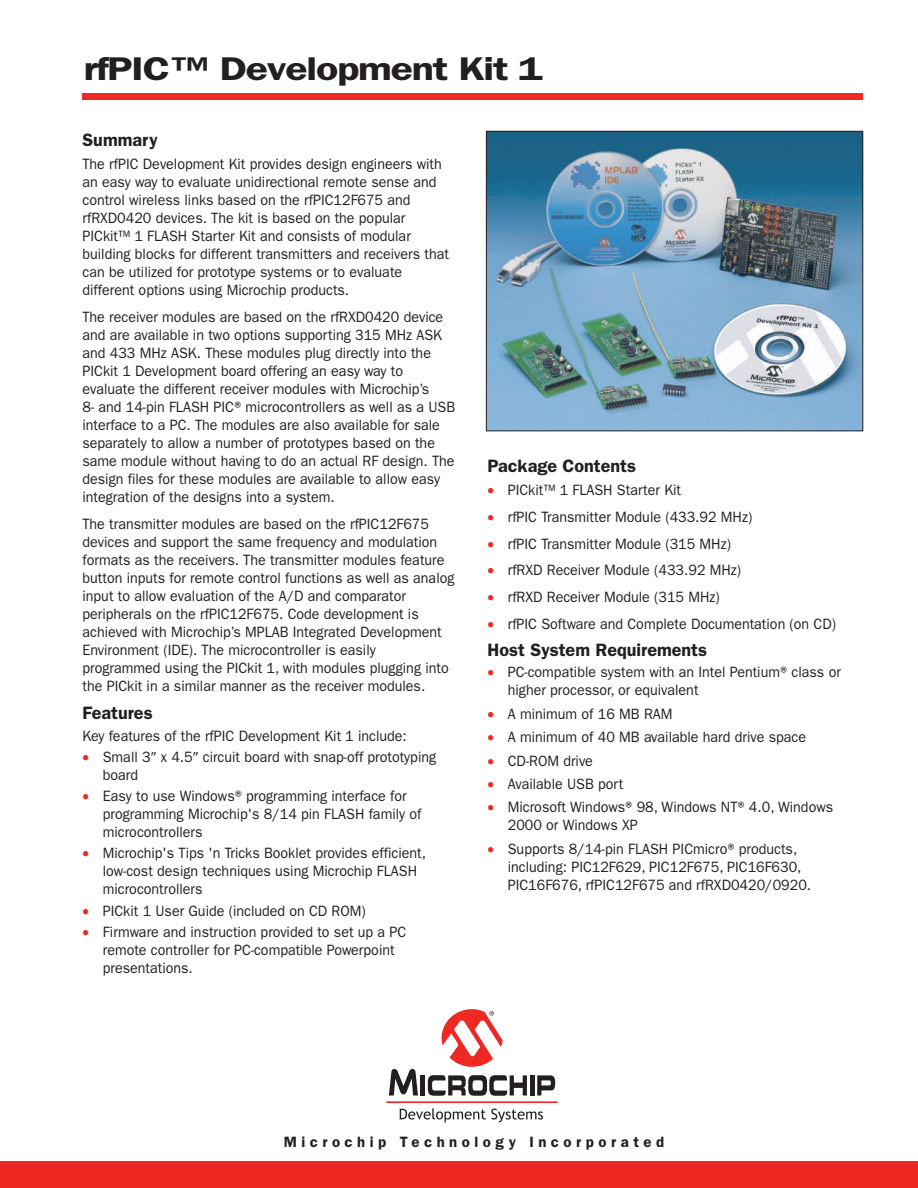
<style>
.page{position:relative;width:918px;height:1188px;background:#fff}
.page>*{position:absolute;margin:0;border:0;box-sizing:border-box;transform-origin:0 0}
.t1{font:600 33px "Franklin Gothic";letter-spacing:-.03em;color:#231f20;scale:1.25 1}
.t2{font:600 18px "Franklin Gothic";color:#231f20}
.t3{font:15px/18px "Franklin Gothic";color:#231f20;scale:.95 1}
.t4{font:600 15px "Franklin Gothic";letter-spacing:.3em;color:#231f20}
.s1{color:#ee2823}
</style>
<div class="page">
<div style="left:0;top:1161px;width:918px;height:27px;background:#ee2823"></div>
<hr style="left:386px;top:1101px;width:172px;height:2px;background:#ee2823">
<svg style="left:389px;top:1069px;width:29px;height:27px"></svg>
<hr style="left:421px;top:1075px;width:4px;height:20px;background:#231f20">
<div style="left:530px;top:1075px;width:5px;height:20px;background:#231f20"></div>
<svg style="left:537px;top:1075px;width:18px;height:20px"></svg>
<svg style="left:428px;top:1075px;width:99px;height:21px"></svg>
<svg style="left:442px;top:1009px;width:61px;height:58px"></svg>
<svg style="left:400px;top:1108px;width:143px;height:14px"></svg>
<img style="left:488px;top:133px;width:373px;height:296px">
<div style="left:486px;top:131px;width:377px;height:300px;border:1px solid #231f20"></div>
<div style="left:82px;top:93px;width:780px;height:7px;background:#ee2823"></div>
<h1 class="t1" style="left:83px;top:50px;width:369px">rfPIC™ Development Kit 1</h1>
<p class="t2" style="left:82px;top:129px;width:77px">Summary</p>
<p class="t3" style="left:82px;top:155px;width:387px">The rfPIC Development Kit provides design engineers with an easy way to evaluate unidirectional remote sense and control wireless links based on the rfPIC12F675 and rfRXD0420 devices. The kit is based on the popular PICkit™ 1 FLASH Starter Kit and consists of modular building blocks for different transmitters and receivers that can be utilized for prototype systems or to evaluate different options using Microchip products.</p>
<p class="t3" style="left:82px;top:308px;width:394px">The receiver modules are based on the rfRXD0420 device and are available in two options supporting 315 MHz ASK and 433 MHz ASK. These modules plug directly into the PICkit 1 Development board offering an easy way to evaluate the different receiver modules with Microchip’s<br>8- and 14-pin FLASH PIC®microcontrollers as well as a USB interface to a PC. The modules are also available for sale separately to allow a number of prototypes based on the same module without having to do an actual RF design. The design files for these modules are available to allow easy integration of the designs into a system.</p>
<p class="t3" style="left:82px;top:515px;width:393px">The transmitter modules are based on the rfPIC12F675 devices and support the same frequency and modulation formats as the receivers. The transmitter modules feature button inputs for remote control functions as well as analog input to allow evaluation of the A/D and comparator peripherals on the rfPIC12F675. Code development is achieved with Microchip’s MPLAB Integrated Development Environment (IDE). The microcontroller is easily programmed using the PICkit 1, with modules plugging into the PICkit in a similar manner as the receiver modules.</p>
<p class="t2" style="left:82px;top:703px;width:72px">Features</p>
<p class="t3" style="left:82px;top:727px;width:343px">Key features of the rfPIC Development Kit 1 include:</p>
<p class="t3" style="left:103px;top:748px;width:352px;text-indent:-20px"><span class="s1">•</span> Small 3 x 4.5 circuit board with snap-off prototyping board</p>
<p class="t3" style="left:103px;top:787px;width:337px;text-indent:-20px"><span class="s1">•</span> Easy to use Windows®programming interface for programming Microchip's 8/14 pin FLASH family of microcontrollers</p>
<p class="t3" style="left:103px;top:844px;width:342px;text-indent:-20px"><span class="s1">•</span> Microchip's Tips 'n Tricks Booklet provides efficient, low-cost design techniques using Microchip FLASH microcontrollers</p>
<p class="t3" style="left:82px;top:902px;width:300px"><span class="s1">•</span> PICkit 1 User Guide (included on CD ROM)</p>
<p class="t3" style="left:103px;top:923px;width:321px;text-indent:-20px"><span class="s1">•</span> Firmware and instruction provided to set up a PC remote controller for PC-compatible Powerpoint presentations.</p>
<p class="t2" style="left:488px;top:455px;width:150px">Package Contents</p>
<p class="t3" style="left:488px;top:482px;width:205px"><span class="s1">•</span> PICkit™ 1 FLASH Starter Kit</p>
<p class="t3" style="left:488px;top:508px;width:280px"><span class="s1">•</span> rfPIC Transmitter Module (433.92 MHz)</p>
<p class="t3" style="left:488px;top:535px;width:258px"><span class="s1">•</span> rfPIC Transmitter Module (315 MHz)</p>
<p class="t3" style="left:488px;top:561px;width:269px"><span class="s1">•</span> rfRXD Receiver Module (433.92 MHz)</p>
<p class="t3" style="left:488px;top:588px;width:246px"><span class="s1">•</span> rfRXD Receiver Module (315 MHz)</p>
<p class="t3" style="left:488px;top:615px;width:368px"><span class="s1">•</span> rfPIC Software and Complete Documentation (on CD)</p>
<p class="t2" style="left:488px;top:639px;width:221px">Host System Requirements</p>
<p class="t3" style="left:508px;top:663px;width:352px;text-indent:-20px"><span class="s1">•</span> PC-compatible system with an Intel Pentium®class or higher processor, or equivalent</p>
<p class="t3" style="left:488px;top:705px;width:196px"><span class="s1">•</span> A minimum of 16 MB RAM</p>
<p class="t3" style="left:488px;top:728px;width:337px"><span class="s1">•</span> A minimum of 40 MB available hard drive space</p>
<p class="t3" style="left:488px;top:752px;width:112px"><span class="s1">•</span> CD-ROM drive</p>
<p class="t3" style="left:488px;top:775px;width:144px"><span class="s1">•</span> Available USB port</p>
<p class="t3" style="left:508px;top:798px;width:344px;text-indent:-20px"><span class="s1">•</span> Microsoft Windows®98, Windows NT®4.0, Windows<br>2000 or Windows XP</p>
<p class="t3" style="left:508px;top:840px;width:321px;text-indent:-20px"><span class="s1">•</span> Supports 8/14-pin FLASH PICmicro®products, including: PIC12F629, PIC12F675, PIC16F630,<br>PIC16F676, rfPIC12F675 and rfRXD0420/0920.</p>
<p class="t4" style="left:284px;top:1133px;width:382px">Microchip Technology Incorporated</p>
</div>
